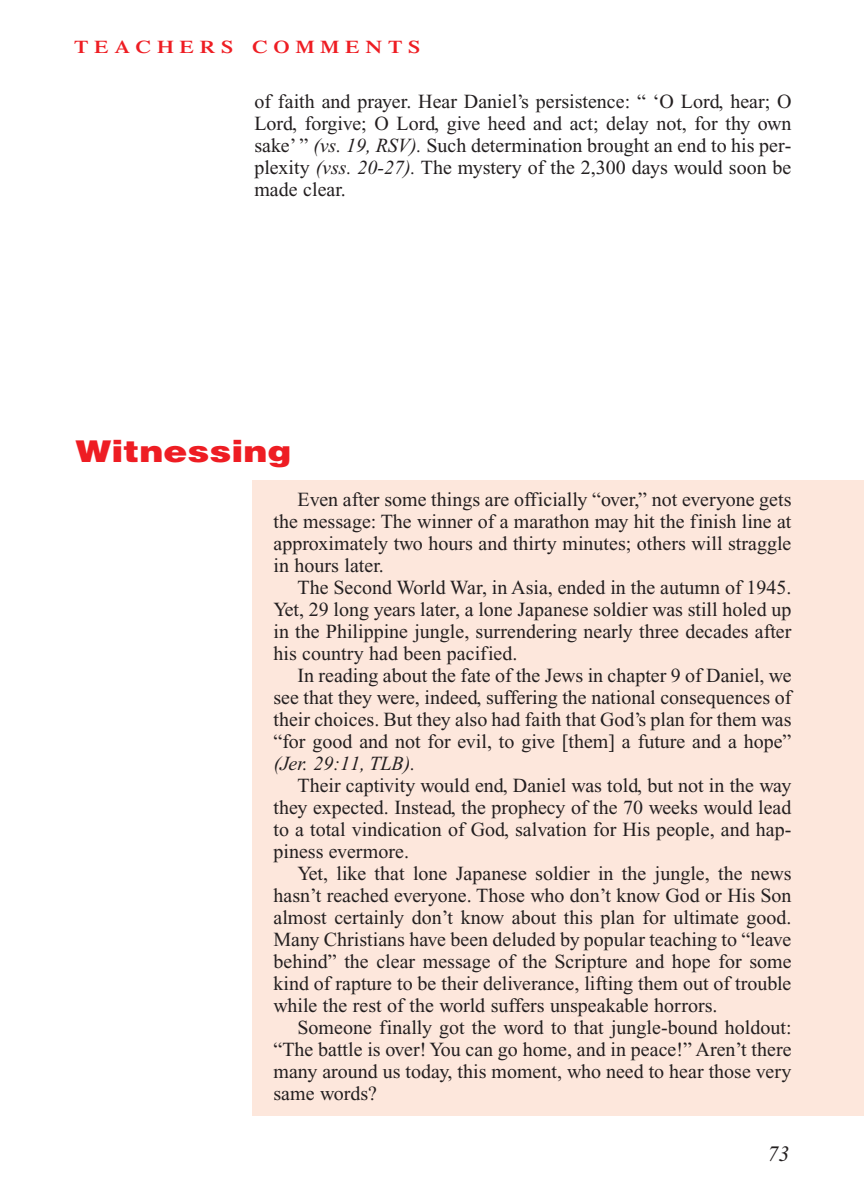
<style>
.page{position:relative;width:864px;height:1188px;background:#fff}
.page>*{position:absolute;margin:0;border:0;box-sizing:border-box;transform-origin:0 0}
.t1{font:900 30px "Helvetica";color:#ee1d23;scale:1.2 1}
.t2{font:italic 22px "Times New Roman";color:#231f20}
.t3{font:20px/22px "Times New Roman";color:#231f20;text-align:justify}
.t4{font:italic 20px "Times New Roman";color:#231f20}
.t5{font:600 18px "Times";letter-spacing:.265em;color:#ee1d23;scale:1.2 1}
.s1{font-style:italic}
</style>
<div class="page">
<div style="left:252px;top:481px;width:612px;height:635px;background:#fde7dc"></div>
<p class="t5" style="left:74px;top:40px;width:290px">TEACHERS COMMENTS</p>
<p class="t3" style="left:254px;top:92px;width:539px">of faith and prayer. Hear Daniel’s persistence: “ ‘O Lord, hear; O Lord, forgive; O Lord, give heed and act; delay not, for thy own sake’ ” <span class="s1">(vs. 19, RSV).</span> Such determination brought an end to his per&shy;plexity <span class="s1">(vss. 20-27).</span> The mystery of the 2,300 days would soon be made clear.</p>
<h1 class="t1" style="left:75px;top:434px;width:182px">Witnessing</h1>
<p class="t3" style="left:273px;top:491px;width:520px;text-indent:24px">Even after some things are officially “over,” not everyone gets the message: The winner of a marathon may hit the finish line at approximately two hours and thirty minutes; others will straggle in hours later.</p>
<p class="t3" style="left:273px;top:579px;width:520px;text-indent:24px">The Second World War, in Asia, ended in the autumn of 1945.<br>Yet, 29 long years later, a lone Japanese soldier was still holed up in the Philippine jungle, surrendering nearly three decades after his country had been pacified.</p>
<p class="t3" style="left:273px;top:667px;width:520px;text-indent:24px">In reading about the fate of the Jews in chapter 9 of Daniel, we see that they were, indeed, suffering the national consequences of their choices. But they also had faith that God’s plan for them was “for good and not for evil, to give [them] a future and a hope”</p>
<p class="t4" style="left:273px;top:756px;width:144px">(Jer. 29:11, TLB).</p>
<p class="t3" style="left:273px;top:777px;width:520px;text-indent:24px">Their captivity would end, Daniel was told, but not in the way they expected. Instead, the prophecy of the 70 weeks would lead to a total vindication of God, salvation for His people, and hap&shy;piness evermore.</p>
<p class="t3" style="left:273px;top:865px;width:520px;text-indent:24px">Yet, like that lone Japanese soldier in the jungle, the news hasn’t reached everyone. Those who don’t know God or His Son almost certainly don’t know about this plan for ultimate good.<br>Many Christians have been deluded by popular teaching to “leave behind” the clear message of the Scripture and hope for some kind of rapture to be their deliverance, lifting them out of trouble while the rest of the world suffers unspeakable horrors.</p>
<p class="t3" style="left:273px;top:1019px;width:520px;text-indent:24px">Someone finally got the word to that jungle-bound holdout: “The battle is over! You can go home, and in peace!” Aren’t there many around us today, this moment, who need to hear those very same words?</p>
<p class="t2" style="left:767px;top:1146px;width:23px">73</p>
</div>
